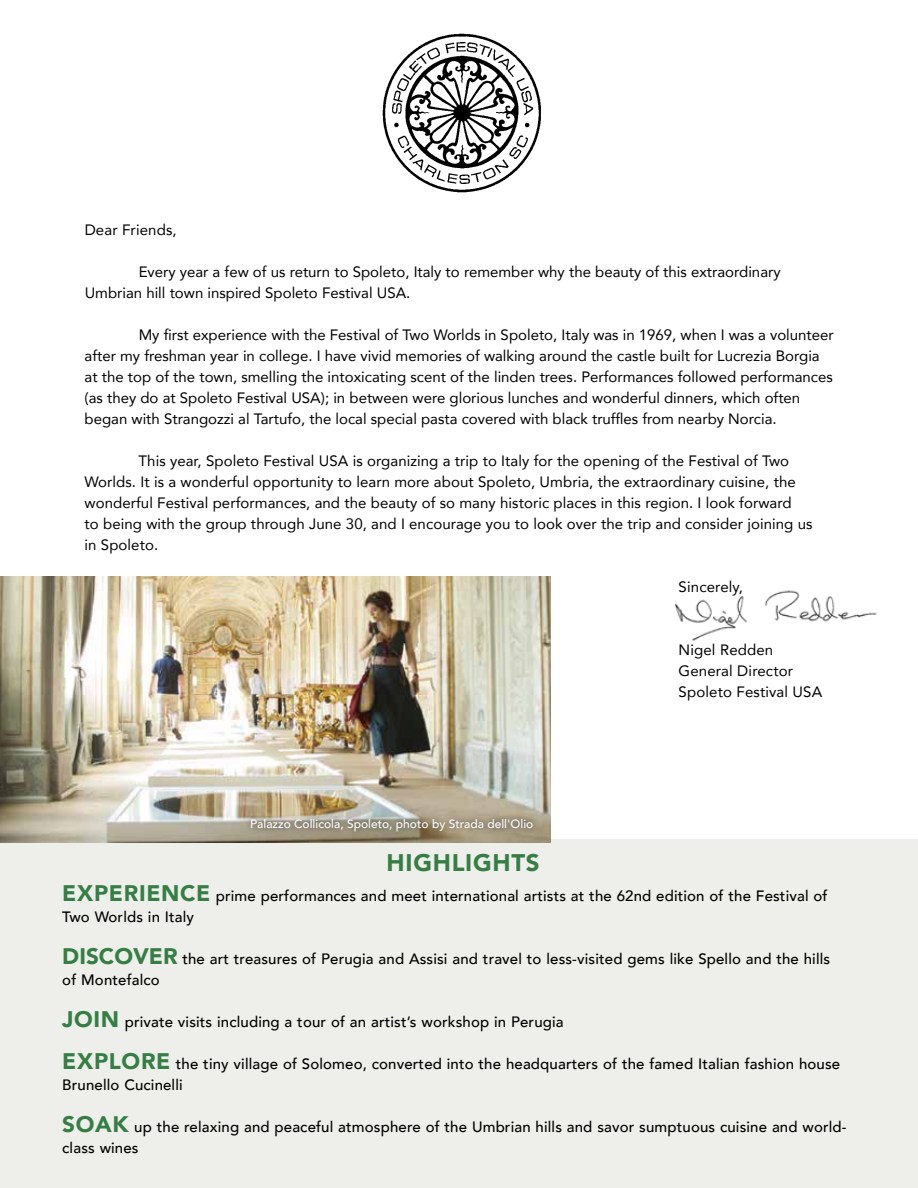
<style>
.page{position:relative;width:918px;height:1188px;background:#fff}
.page>*{position:absolute;margin:0;border:0;box-sizing:border-box;transform-origin:0 0}
.t1{font:900 24px "Avenir";letter-spacing:.03em;color:#367e45}
.t2{font:15px/21px "Avenir";color:#000}
.t3{font:500 15px/21px "Avenir";letter-spacing:.01em;color:#000}
.t4{font:500 12px "Avenir";color:#fff}
.s1{font-weight:900;font-size:22.5px;color:#367e45}
</style>
<div class="page">
<img style="left:675px;top:590px;width:202px;height:51px">
<div style="left:0;top:840px;width:918px;height:348px;background:#ebede7"></div>
<img style="left:382px;top:33px;width:159px;height:160px">
<img style="left:0;top:577px;width:551px;height:265px">
<div style="left:243px;top:811px;width:297px;height:27px;background:#000;opacity:.75"></div>
<p class="t2" style="left:85px;top:219px;width:94px">Dear Friends,</p>
<p class="t2" style="left:85px;top:261px;width:697px;text-indent:54px">Every year a few of us return to Spoleto, Italy to remember why the beauty of this extraordinary<br>Umbrian hill town inspired Spoleto Festival USA.</p>
<p class="t2" style="left:85px;top:324px;width:751px;text-indent:54px">My first experience with the Festival of Two Worlds in Spoleto, Italy was in 1969, when I was a volunteer after my freshman year in college. I have vivid memories of walking around the castle built for Lucrezia Borgia at the top of the town, smelling the intoxicating scent of the linden trees. Performances followed performances (as they do at Spoleto Festival USA); in between were glorious lunches and wonderful dinners, which often began with Strangozzi al Tartufo, the local special pasta covered with black truffles from nearby Norcia.</p>
<p class="t2" style="left:85px;top:450px;width:729px;text-indent:54px">This year, Spoleto Festival USA is organizing a trip to Italy for the opening of the Festival of Two Worlds. It is a wonderful opportunity to learn more about Spoleto, Umbria, the extraordinary cuisine, the wonderful Festival performances, and the beauty of so many historic places in this region. I look forward<br>to being with the group through June 30, and I encourage you to look over the trip and consider joining us in Spoleto.</p>
<p class="t2" style="left:679px;top:576px;width:66px">Sincerely,</p>
<p class="t4" style="left:250px;top:813px;width:285px">Palazzo Collicola, Spoleto, photo by Strada dell'Olio</p>
<h1 class="t1" style="left:387px;top:842px;width:155px">HIGHLIGHTS</h1>
<p class="t2" style="left:679px;top:639px;width:145px">Nigel Redden<br>General Director<br>Spoleto Festival USA</p>
<p class="t3" style="left:62px;top:885px;width:767px"><span class="s1">EXPERIENCE</span> prime performances and meet international artists at the 62nd edition of the Festival of<br>Two Worlds in Italy</p>
<p class="t3" style="left:62px;top:948px;width:769px"><span class="s1">DISCOVER</span> the art treasures of Perugia and Assisi and travel to less-visited gems like Spello and the hills of Montefalco</p>
<p class="t3" style="left:62px;top:1011px;width:503px"><span class="s1">JOIN</span> private visits including a tour of an artist’s workshop in Perugia</p>
<p class="t3" style="left:62px;top:1053px;width:780px"><span class="s1">EXPLORE</span> the tiny village of Solomeo, converted into the headquarters of the famed Italian fashion house<br>Brunello Cucinelli</p>
<p class="t3" style="left:62px;top:1116px;width:786px"><span class="s1">SOAK</span> up the relaxing and peaceful atmosphere of the Umbrian hills and savor sumptuous cuisine and world&shy;class wines</p>
</div>
